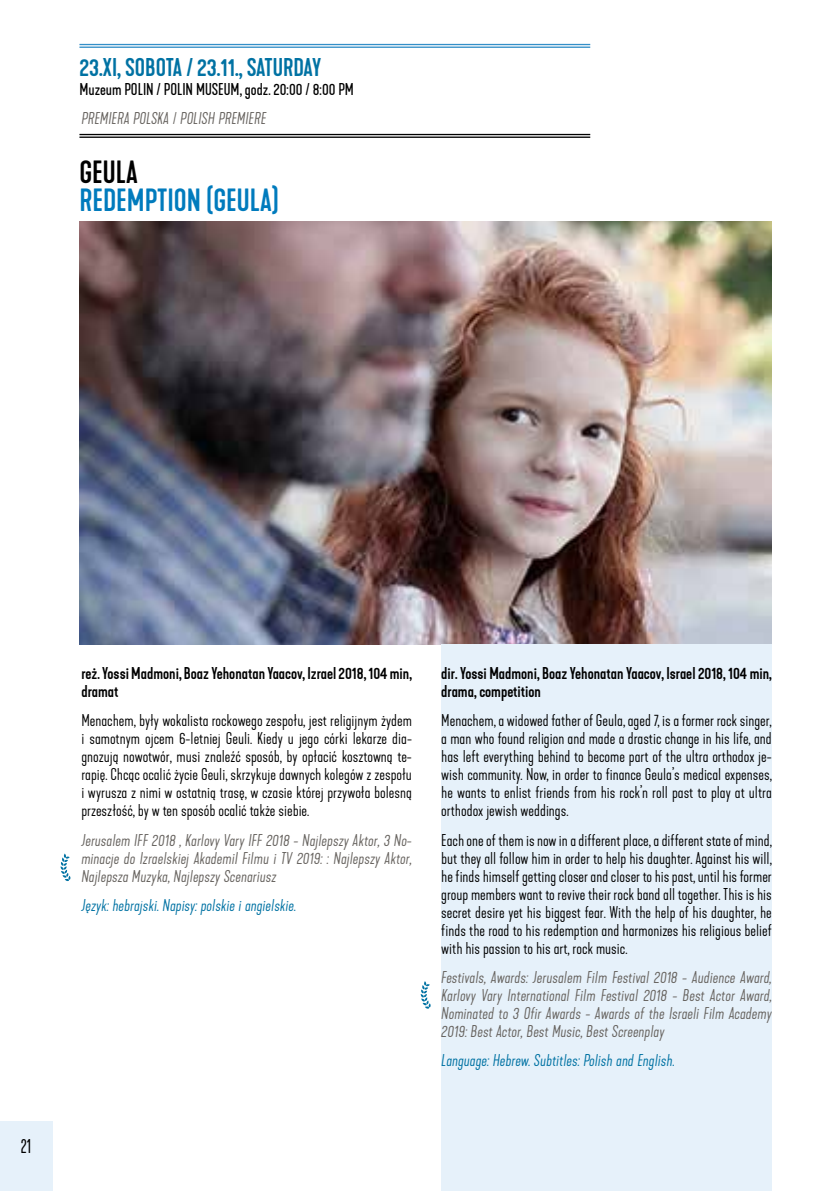
<style>
.page{position:relative;width:840px;height:1191px;background:#fff}
.page>*{position:absolute;margin:0;border:0;box-sizing:border-box;transform-origin:0 0}
.t1{font:500 30px "Kapra Neue";color:#007bbd}
.t2{font:500 30px "Kapra Neue";color:#000}
.t3{font:500 24px "Kapra Neue";color:#0072a3}
.t4{font:300 condensed 20px "Kapra Neue";color:#000}
.t5{font:300 16px/18px "Kapra Neue";color:#000;text-align:justify}
.t6{font:italic 300 16px/18px "Kapra Neue";color:#67635f;text-align:justify}
.t7{font:500 16px/18px "Kapra Neue";color:#000}
.t8{font:italic 300 16px "Kapra Neue";color:#0072a3}
.t9{font:16px "Kapra Neue";color:#000}
</style>
<div class="page">
<div style="left:0;top:1121px;width:53px;height:70px;background:#e6f1fa"></div>
<img style="left:79px;top:221px;width:692px;height:423px">
<div style="left:441px;top:644px;width:330px;height:547px;background:#e6f1fa"></div>
<svg style="left:60px;top:853px;width:10px;height:28px"></svg>
<svg style="left:420px;top:981px;width:10px;height:27px"></svg>
<hr style="left:79px;top:134px;width:511px;height:1px;background:#000">
<hr style="left:79px;top:136px;width:511px;height:2px;background:#000">
<hr style="left:79px;top:44px;width:511px;height:1px;background:#348fc8">
<hr style="left:79px;top:47px;width:511px;height:1px;background:#348fc8">
<h2 class="t3" style="left:79px;top:53px;width:243px">23.XI, SOBOTA / 23.11., SATURDAY</h2>
<p class="t9" style="left:79px;top:80px;width:276px">Muzeum POLIN / POLIN MUSEUM, godz. 20:00 / 8:00 PM</p>
<p class="t6" style="left:81px;top:110px;width:186px">PREMIERA POLSKA / POLISH PREMIERE</p>
<h1 class="t2" style="left:79px;top:154px;width:60px">GEULA</h1>
<h1 class="t1" style="left:79px;top:182px;width:201px">REDEMPTION (GEULA)</h1>
<p class="t4" style="left:21px;top:1134px;width:12px">21</p>
<p class="t7" style="left:81px;top:664px;width:332px">reż. Yossi Madmoni, Boaz Yehonatan Yaacov, Izrael 2018, 104 min, dramat</p>
<p class="t5" style="left:81px;top:712px;width:332px">Menachem, były wokalista rockowego zespołu, jest religijnym żydem i samotnym ojcem 6-letniej Geuli. Kiedy u jego córki lekarze dia&shy;gnozują nowotwór, musi znaleźć sposób, by opłacić kosztowną te&shy;rapię. Chcąc ocalić życie Geuli, skrzykuje dawnych kolegów z zespołu i wyrusza z nimi w ostatnią trasę, w czasie której przywoła bolesną przeszłość, by w ten sposób ocalić także siebie.</p>
<p class="t6" style="left:81px;top:831px;width:332px">Jerusalem IFF 2018 , Karlovy Vary IFF 2018 - Najlepszy Aktor, 3 No&shy;minacje do Izraelskiej AkademiI Filmu i TV 2019: : Najlepszy Aktor, Najlepsza Muzyka, Najlepszy Scenariusz</p>
<p class="t8" style="left:81px;top:895px;width:216px">Język: hebrajski. Napisy: polskie i angielskie.</p>
<p class="t7" style="left:441px;top:664px;width:332px">dir. Yossi Madmoni, Boaz Yehonatan Yaacov, Israel 2018, 104 min, drama, competition</p>
<p class="t5" style="left:441px;top:712px;width:332px">Menachem, a widowed father of Geula, aged 7, is a former rock singer, a man who found religion and made a drastic change in his life, and has left everything behind to become part of the ultra orthodox je&shy;wish community. Now, in order to finance Geula’s medical expenses, he wants to enlist friends from his rock’n roll past to play at ultra orthodox jewish weddings.</p>
<p class="t5" style="left:441px;top:831px;width:332px">Each one of them is now in a different place, a different state of mind, but they all follow him in order to help his daughter. Against his will, he finds himself getting closer and closer to his past, until his former group members want to revive their rock band all together. This is his secret desire yet his biggest fear. With the help of his daughter, he finds the road to his redemption and harmonizes his religious belief with his passion to his art, rock music.</p>
<p class="t6" style="left:441px;top:968px;width:332px">Festivals, Awards: Jerusalem Film Festival 2018 - Audience Award, Karlovy Vary International Film Festival 2018 - Best Actor Award, Nominated to 3 Ofir Awards - Awards of the Israeli Film Academy 2019: Best Actor, Best Music, Best Screenplay</p>
<p class="t8" style="left:441px;top:1051px;width:235px">Language: Hebrew. Subtitles: Polish and English.</p>
</div>
